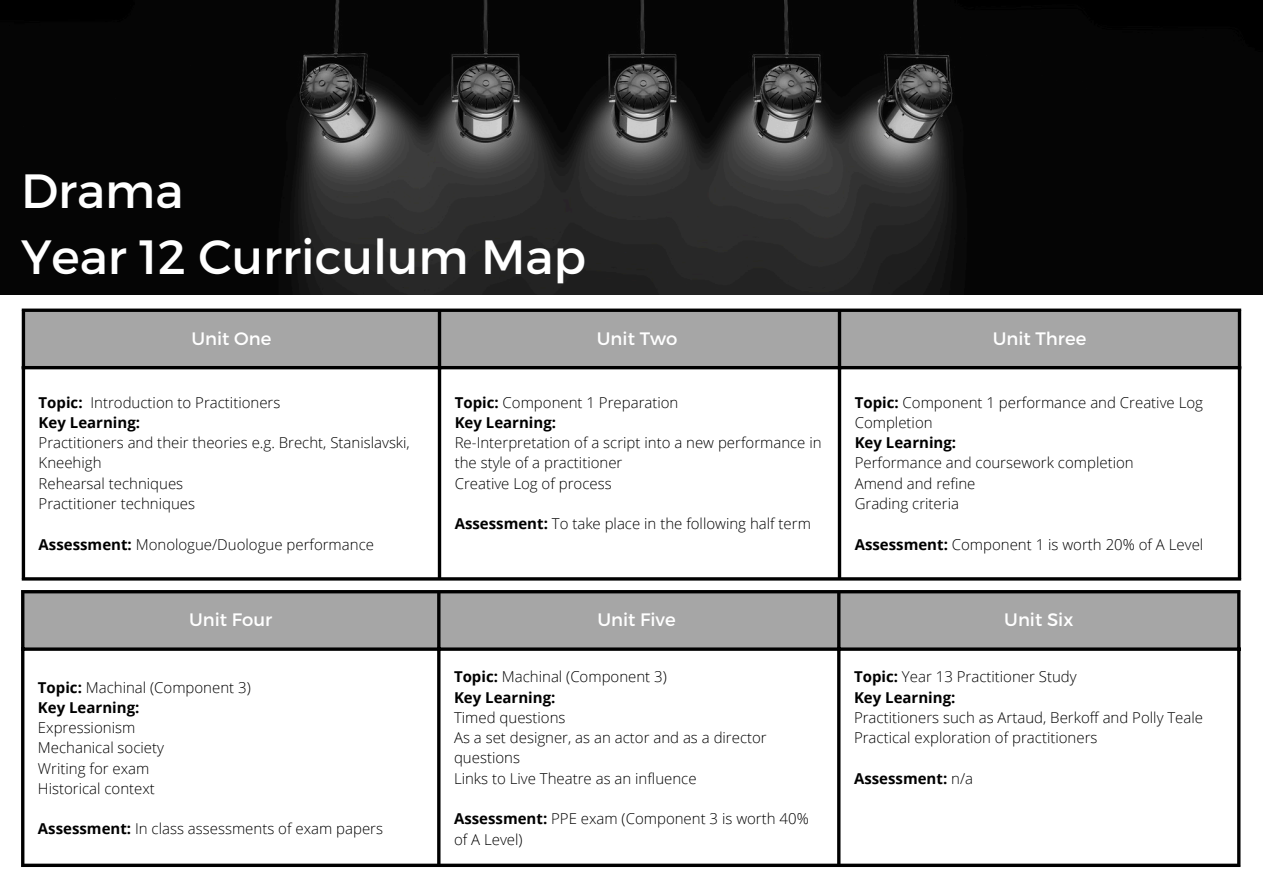
<style>
.page{position:relative;width:1263px;height:894px;background:#fff}
.page>*{position:absolute;margin:0;border:0;box-sizing:border-box;transform-origin:0 0}
.t1{font:48px/66.3px "Montserrat";color:#fff}
.t2{font:18px "Montserrat";color:#fff}
.t3{font:300 15px/20.2px "Open Sans";color:#000}
.t4{font:700 15px "Open Sans";color:#000}
.s1{font-weight:700}
.s2{font-weight:300}
</style>
<div class="page">
<div style="left:25px;top:312px;width:1213px;height:54px;background:#a6a6a6"></div>
<hr style="left:22px;top:312px;width:3px;height:265px;background:#000">
<hr style="left:438px;top:312px;width:3px;height:265px;background:#000">
<hr style="left:838px;top:312px;width:3px;height:265px;background:#000">
<hr style="left:1238px;top:312px;width:3px;height:265px;background:#000">
<svg style="left:22px;top:308px;width:1219px;height:4px;background:#252525"></svg>
<hr style="left:22px;top:366px;width:1219px;height:3px;background:#000">
<hr style="left:22px;top:577px;width:1219px;height:3px;background:#000">
<img style="left:0;top:0;width:1263px;height:295px">
<div style="left:24px;top:593px;width:1213px;height:54px;background:#a6a6a6"></div>
<hr style="left:21px;top:593px;width:3px;height:270px;background:#000">
<hr style="left:437px;top:593px;width:3px;height:270px;background:#000">
<hr style="left:837px;top:593px;width:3px;height:270px;background:#000">
<hr style="left:1237px;top:593px;width:3px;height:270px;background:#000">
<hr style="left:21px;top:590px;width:1219px;height:3px;background:#000">
<hr style="left:21px;top:647px;width:1219px;height:3px;background:#000">
<hr style="left:21px;top:863px;width:1219px;height:3px;background:#000">
<h1 class="t1" style="left:21px;top:155px;width:567px">Drama<br>Year 12 Curriculum Map</h1>
<p class="t2" style="left:192px;top:326px;width:81px">Unit One</p>
<h1 class="t2" style="left:597px;top:326px;width:82px">Unit Two</h1>
<p class="t2" style="left:993px;top:326px;width:95px">Unit Three</p>
<p class="t3" style="left:39px;top:391px;width:243px"><span class="s1">Topic:</span> Introduction to Practitioners</p>
<p class="t4" style="left:39px;top:412px;width:103px">Key Learning:</p>
<p class="t3" style="left:39px;top:432px;width:373px">Practitioners and their theories e.g. Brecht, Stanislavski,</p>
<p class="t3" style="left:39px;top:452px;width:146px">Kneehigh<br>Rehearsal techniques</p>
<p class="t3" style="left:39px;top:493px;width:158px">Practitioner techniques</p>
<p class="t3" style="left:39px;top:533px;width:337px"><span class="s1">Assessment:</span> Monologue/Duologue performance</p>
<p class="t3" style="left:455px;top:391px;width:225px"><span class="s1">Topic:</span> Component 1 Preparation</p>
<p class="t4" style="left:455px;top:412px;width:103px">Key Learning:</p>
<p class="t3" style="left:455px;top:432px;width:368px">Re-Interpretation of a script into a new performance in</p>
<p class="t3" style="left:455px;top:452px;width:169px">the style of a practitioner</p>
<p class="t3" style="left:455px;top:472px;width:158px">Creative Log of process</p>
<p class="t3" style="left:455px;top:513px;width:358px"><span class="s1">Assessment:</span> To take place in the following half term</p>
<p class="t3" style="left:855px;top:391px;width:350px"><span class="s1">Topic:</span> Component 1 performance and Creative Log<br>Completion</p>
<p class="t4" style="left:855px;top:432px;width:103px">Key Learning:</p>
<p class="t3" style="left:855px;top:452px;width:280px">Performance and coursework completion</p>
<p class="t3" style="left:855px;top:472px;width:122px">Amend and refine</p>
<p class="t3" style="left:855px;top:493px;width:106px">Grading criteria</p>
<p class="t3" style="left:855px;top:533px;width:350px"><span class="s1">Assessment:</span> Component 1 is worth 20% of A Level</p>
<p class="t2" style="left:189px;top:607px;width:85px">Unit Four</p>
<p class="t2" style="left:597px;top:607px;width:80px">Unit Five</p>
<p class="t2" style="left:1004px;top:607px;width:71px">Unit Six</p>
<p class="t3" style="left:38px;top:676px;width:214px"><span class="s1">Topic:</span> Machinal (Component 3)</p>
<p class="t4" style="left:38px;top:696px;width:103px">Key Learning:</p>
<p class="t3" style="left:38px;top:716px;width:99px">Expressionism</p>
<p class="t3" style="left:38px;top:737px;width:128px">Mechanical society</p>
<p class="t3" style="left:38px;top:757px;width:113px">Writing for exam</p>
<p class="t3" style="left:38px;top:777px;width:119px">Historical context</p>
<p class="t3" style="left:38px;top:818px;width:347px"><span class="s1">Assessment:</span> In class assessments of exam papers</p>
<p class="t3" style="left:454px;top:666px;width:214px"><span class="s1">Topic:</span> Machinal (Component 3)</p>
<p class="t4" style="left:454px;top:686px;width:103px">Key Learning:</p>
<p class="t3" style="left:454px;top:706px;width:113px">Timed questions</p>
<p class="t3" style="left:454px;top:727px;width:314px">As a set designer, as an actor and as a director questions</p>
<p class="t3" style="left:454px;top:767px;width:244px">Links to Live Theatre as an influence</p>
<p class="t3" style="left:454px;top:808px;width:356px"><span class="s1">Assessment:</span> PPE exam (Component 3 is worth 40% of A Level)</p>
<p class="t3" style="left:854px;top:666px;width:224px"><span class="s1">Topic:</span> Year 13 Practitioner Study</p>
<p class="t4" style="left:854px;top:686px;width:103px">Key Learning:</p>
<p class="t3" style="left:854px;top:706px;width:351px">Practitioners such as Artaud, Berkoff and Polly Teale</p>
<p class="t3" style="left:854px;top:727px;width:245px">Practical exploration of practitioners</p>
<p class="t4" style="left:854px;top:767px;width:121px">Assessment: <span class="s2">n/a</span></p>
</div>
